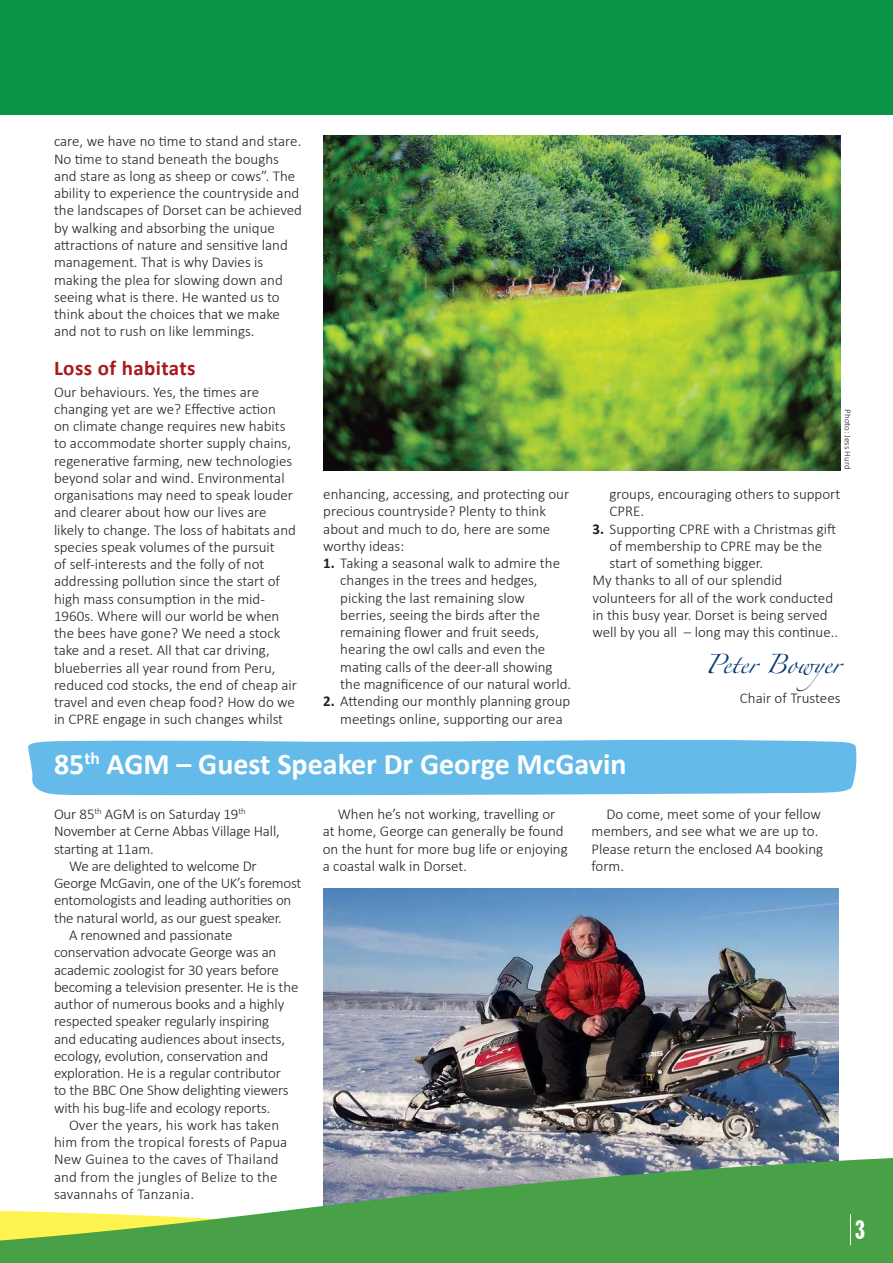
<style>
.page{position:relative;width:893px;height:1263px;background:#fff}
.page>*{position:absolute;margin:0;border:0;box-sizing:border-box;transform-origin:0 0}
.t1{font:700 30px "Calibri";color:#fff}
.t2{font:25.5px "Rockwell SB Bol Con";color:#fff}
.t3{font:700 21px "Calibri";letter-spacing:.02em;color:#a8191c}
.Normal_wrd_40{font:17.25px "Zapfino";color:#013673}
.Normal_wrd_93{font:300 15px/17.2px "Calibri";color:#231f20}
.Normal_wrd_65{font:300 15px/17.2px "Calibri";letter-spacing:-.01em;color:#231f20}
.List_Paragraph_wrd_6{font:300 15px/17.2px "Calibri";color:#231f20}
.Normal_wrd_65-2{font:300 15px/17.2px "Calibri";letter-spacing:.01em;color:#231f20}
.Normal_wrd_93-2{font:300 9px "Calibri";color:#231f20}
.s1{font-weight:700}
</style>
<div class="page">
<img style="left:323px;top:889px;width:516px;height:228px">
<div style="left:28px;top:740px;width:829px;height:55px;background:#64bae9"></div>
<div style="left:0;top:0;width:893px;height:115px;background:#0a9447"></div>
<svg style="left:0;top:1117px;width:893px;height:146px;fill:#49a14f"></svg>
<img style="left:323px;top:135px;width:517px;height:336px">
<hr style="left:850px;top:1214px;width:1px;height:31px;background:#fff">
<p class="Normal_wrd_93" style="left:54px;top:133px;width:249px">care, we have no time to stand and stare.<br>No time to stand beneath the boughs and stare as long as sheep or cows”. The ability to experience the countryside and the landscapes of Dorset can be achieved by walking and absorbing the unique attractions of nature and sensitive land management. That is why Davies is making the plea for slowing down and seeing what is there. He wanted us to think about the choices that we make and not to rush on like lemmings.</p>
<p class="t3" style="left:54px;top:353px;width:143px">Loss of habitats</p>
<p class="Normal_wrd_93" style="left:54px;top:383px;width:245px">Our behaviours. Yes, the times are changing yet are we? Effective action<br>on climate change requires new habits to accommodate shorter supply chains, regenerative farming, new technologies beyond solar and wind. Environmental organisations may need to speak louder and clearer about how our lives are likely to change. The loss of habitats and species speak volumes of the pursuit<br>of self-interests and the folly of not addressing pollution since the start of high mass consumption in the mid-1960s. Where will our world be when the bees have gone? We need a stock take and a reset. All that car driving, blueberries all year round from Peru, reduced cod stocks, the end of cheap air travel and even cheap food? How do we in CPRE engage in such changes whilst</p>
<p class="Normal_wrd_93" style="left:323px;top:485px;width:247px">enhancing, accessing, and protecting our precious countryside? Plenty to think about and much to do, here are some worthy ideas:</p>
<p class="List_Paragraph_wrd_6" style="left:340px;top:554px;width:232px;text-indent:-17px"><span class="s1">1.</span> Taking a seasonal walk to admire the changes in the trees and hedges, picking the last remaining slow berries, seeing the birds after the remaining flower and fruit seeds, hearing the owl calls and even the mating calls of the deer-all showing the magnificence of our natural world.</p>
<p class="List_Paragraph_wrd_6" style="left:340px;top:692px;width:231px;text-indent:-17px"><span class="s1">2.</span> Attending our monthly planning group meetings online, supporting our area</p>
<p class="Normal_wrd_93-2" style="left:853px;top:409px;width:62px;rotate:90deg">Photo: Jess Hurd</p>
<p class="List_Paragraph_wrd_6" style="left:610px;top:485px;width:232px">groups, encouraging others to support<br>CPRE.</p>
<p class="List_Paragraph_wrd_6" style="left:610px;top:520px;width:228px;text-indent:-17px"><span class="s1">3.</span> Supporting CPRE with a Christmas gift of membership to CPRE may be the start of something bigger.</p>
<p class="Normal_wrd_93" style="left:592px;top:572px;width:247px">My thanks to all of our splendid volunteers for all of the work conducted in this busy year. Dorset is being served well by you all – long may this continue..</p>
<p class="Normal_wrd_40" style="left:705px;top:657px;width:138px">Peter Bowyer</p>
<p class="Normal_wrd_93" style="left:740px;top:689px;width:102px">Chair of Trustees</p>
<p class="t1" style="left:54px;top:743px;width:574px">85<sup>th</sup> AGM – Guest Speaker Dr George McGavin</p>
<p class="Normal_wrd_65" style="left:54px;top:805px;width:227px">Our 85<sup>th</sup> AGM is on Saturday 19<sup>th<br></sup>November at Cerne Abbas Village Hall, starting at 11am.</p>
<p class="Normal_wrd_65" style="left:54px;top:857px;width:249px;text-indent:15px">We are delighted to welcome Dr George McGavin, one of the UK’s foremost entomologists and leading authorities on the natural world, as our guest speaker.</p>
<p class="Normal_wrd_65" style="left:54px;top:926px;width:246px;text-indent:15px">A renowned and passionate conservation advocate George was an academic zoologist for 30 years before becoming a television presenter. He is the author of numerous books and a highly respected speaker regularly inspiring<br>and educating audiences about insects, ecology, evolution, conservation and exploration. He is a regular contributor<br>to the BBC One Show delighting viewers with his bug-life and ecology reports.</p>
<p class="Normal_wrd_65-2" style="left:54px;top:1116px;width:235px;text-indent:15px">Over the years, his work has taken him from the tropical forests of Papua<br>New Guinea to the caves of Thailand and from the jungles of Belize to the savannahs of Tanzania.</p>
<p class="Normal_wrd_65" style="left:323px;top:805px;width:247px;text-indent:15px">When he’s not working, travelling or at home, George can generally be found on the hunt for more bug life or enjoying a coastal walk in Dorset.</p>
<p class="Normal_wrd_65" style="left:591px;top:805px;width:233px;text-indent:15px">Do come, meet some of your fellow members, and see what we are up to.<br>Please return the enclosed A4 booking form.</p>
<h2 class="t2" style="left:855px;top:1215px;width:12px">3</h2>
</div>
